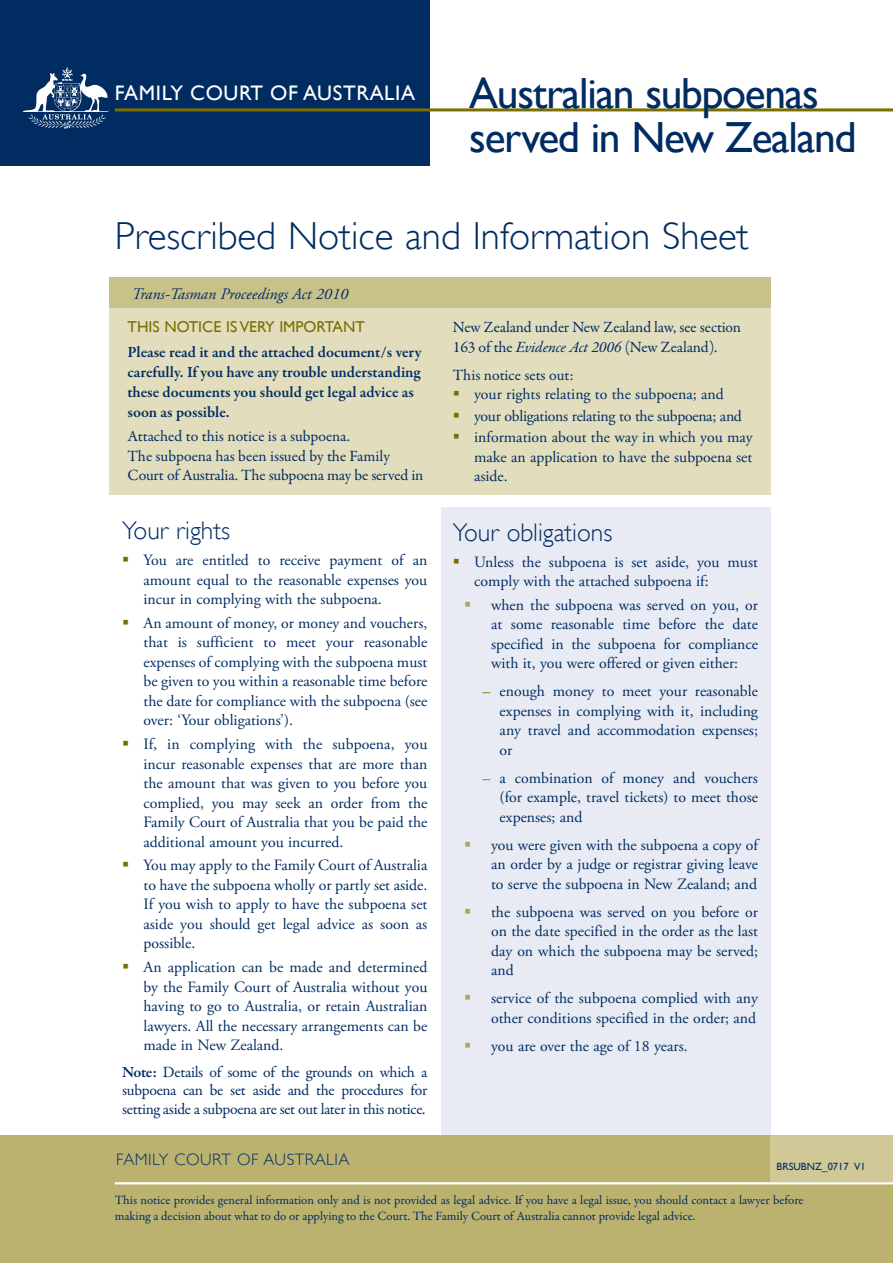
<style>
.page{position:relative;width:893px;height:1263px;background:#fff}
.page>*{position:absolute;margin:0;border:0;box-sizing:border-box;transform-origin:0 0}
.Head_1st{font:43.5px/43.5px "Gill Sans";letter-spacing:-.03em;color:#002c62}
.t1{font:300 39px "Gill Sans";color:#002c62}
._2nd_head{font:300 25.5px "Gill Sans";color:#002c62}
.t2{font:21px "Gill Sans";letter-spacing:.03em;color:#fff}
.Head1a{font:300 16.5px "Gill Sans";letter-spacing:.03em;color:#002c62}
.t3{font:italic 16.05px "Adobe Garamond Pro";color:#002c62}
.t4{font:15.75px/19.5px "Adobe Garamond Pro";color:#002c62;text-align:justify}
.t5{font:15.75px/19.5px "Garamond Premr Pro";letter-spacing:-.015em;color:#002c62}
.Normal___space{font:600 15.75px/20.2px "Garamond Premr Pro";color:#002c62}
.t6{font:15.75px "Adobe Garamond Pro";letter-spacing:-.02em;color:#002c62}
.Normal___space-2{font:15.75px "Gill Sans";color:#7a6f00}
.Note{font:12.75px/15.8px "Garamond Premr Pro";color:#002c62}
.t7{font:10.5px "Gill Sans";color:#002c62}
.s1{font-style:italic}
.s2{font-weight:600}
.s3{color:#7a6f00}
</style>
<div class="page">
<div style="left:442px;top:508px;width:329px;height:643px;background:#e8ebf3"></div>
<div style="left:109px;top:277px;width:662px;height:218px;background:#e2ddbd"></div>
<div style="left:109px;top:277px;width:662px;height:31px;background:#c9c18a"></div>
<div style="left:0;top:0;width:429px;height:166px;background:#002c62"></div>
<hr style="left:115px;top:108px;width:778px;height:3px;background:#7a6f00">
<img style="left:23px;top:68px;width:86px;height:61px">
<div style="left:0;top:1135px;width:893px;height:128px;background:#bbb270"></div>
<div style="left:771px;top:1135px;width:122px;height:47px;background:#d0c896"></div>
<hr style="left:115px;top:1182px;width:778px;height:2px;background:#fff">
<p class="t2" style="left:115px;top:80px;width:302px">FAMILY COURT OF AUSTRALIA</p>
<p class="Head_1st" style="left:469px;top:71px;width:389px">Australian subpoenas served in New Zealand</p>
<p class="t1" style="left:115px;top:213px;width:635px">Prescribed Notice and Information Sheet</p>
<p class="t3" style="left:132px;top:284px;width:218px">Trans-Tasman Proceedings Act 2010</p>
<p class="Normal___space-2" style="left:128px;top:318px;width:239px">THIS NOTICE IS VERY IMPORTANT</p>
<p class="Normal___space" style="left:128px;top:342px;width:296px">Please read it and the attached document/s very carefully. If you have any trouble understanding these documents you should get legal advice as soon as possible.</p>
<p class="t5" style="left:128px;top:427px;width:297px">Attached to this notice is a subpoena.<br>The subpoena has been issued by the Family<br>Court of Australia. The subpoena may be served in</p>
<p class="t5" style="left:453px;top:318px;width:290px">New Zealand under New Zealand law, see section<br>163 of the <span class="s1">Evidence Act 2006</span> (New Zealand).</p>
<p class="t5" style="left:453px;top:365px;width:122px">This notice sets out:</p>
<p class="t4" style="left:474px;top:385px;width:251px">your rights relating to the subpoena; and</p>
<p class="t6" style="left:474px;top:406px;width:269px">your obligations relating to the subpoena; and</p>
<p class="t4" style="left:474px;top:428px;width:280px">information about the way in which you may make an application to have the subpoena set aside.</p>
<p class="_2nd_head" style="left:122px;top:516px;width:109px">Your rights</p>
<p class="t4" style="left:144px;top:551px;width:285px">You are entitled to receive payment of an amount equal to the reasonable expenses you incur in complying with the subpoena.</p>
<p class="t4" style="left:144px;top:614px;width:285px">An amount of money, or money and vouchers, that is sufficient to meet your reasonable expenses of complying with the subpoena must be given to you within a reasonable time before the date for compliance with the subpoena (see over: ‘Your obligations’).</p>
<p class="t4" style="left:144px;top:735px;width:285px">If, in complying with the subpoena, you incur reasonable expenses that are more than the amount that was given to you before you complied, you may seek an order from the Family Court of Australia that you be paid the additional amount you incurred.</p>
<p class="t4" style="left:144px;top:856px;width:285px">You may apply to the Family Court of Australia to have the subpoena wholly or partly set aside.<br>If you wish to apply to have the subpoena set aside you should get legal advice as soon as possible.</p>
<p class="t4" style="left:144px;top:958px;width:285px">An application can be made and determined by the Family Court of Australia without you having to go to Australia, or retain Australian lawyers. All the necessary arrangements can be made in New Zealand.</p>
<p class="t5" style="left:122px;top:1063px;width:307px;line-height:18px"><span class="s2">Note:</span> Details of some of the grounds on which a subpoena can be set aside and the procedures for</p>
<p class="t5" style="left:122px;top:1100px;width:305px">setting aside a subpoena are set out later in this notice.</p>
<p class="_2nd_head" style="left:453px;top:517px;width:161px">Your obligations</p>
<p class="t4" style="left:474px;top:552px;width:285px">Unless the subpoena is set aside, you must comply with the attached subpoena if:</p>
<p class="t4" style="left:491px;top:596px;width:268px">when the subpoena was served on you, or at some reasonable time before the date specified in the subpoena for compliance with it, you were offered or given either:</p>
<p class="t4" style="left:500px;top:682px;width:260px;text-indent:-17px"><span class="s3">–</span> enough money to meet your reasonable expenses in complying with it, including any travel and accommodation expenses; or</p>
<p class="t4" style="left:500px;top:769px;width:260px;text-indent:-17px"><span class="s3">–</span> a combination of money and vouchers (for example, travel tickets) to meet those expenses; and</p>
<p class="t4" style="left:491px;top:836px;width:268px">you were given with the subpoena a copy of an order by a judge or registrar giving leave to serve the subpoena in New Zealand; and</p>
<p class="t4" style="left:491px;top:903px;width:268px">the subpoena was served on you before or on the date specified in the order as the last day on which the subpoena may be served; and</p>
<p class="t4" style="left:491px;top:989px;width:268px">service of the subpoena complied with any other conditions specified in the order; and</p>
<p class="t4" style="left:491px;top:1037px;width:198px">you are over the age of 18 years.</p>
<p class="Head1a" style="left:116px;top:1150px;width:235px">FAMILY COURT OF AUSTRALIA</p>
<p class="Note" style="left:115px;top:1192px;width:690px">This notice provides general information only and is not provided as legal advice. If you have a legal issue, you should contact a lawyer before making a decision about what to do or applying to the Court. The Family Court of Australia cannot provide legal advice.</p>
<p class="t7" style="left:776px;top:1160px;width:91px">BRSUBNZ_0717 V1</p>
</div>
